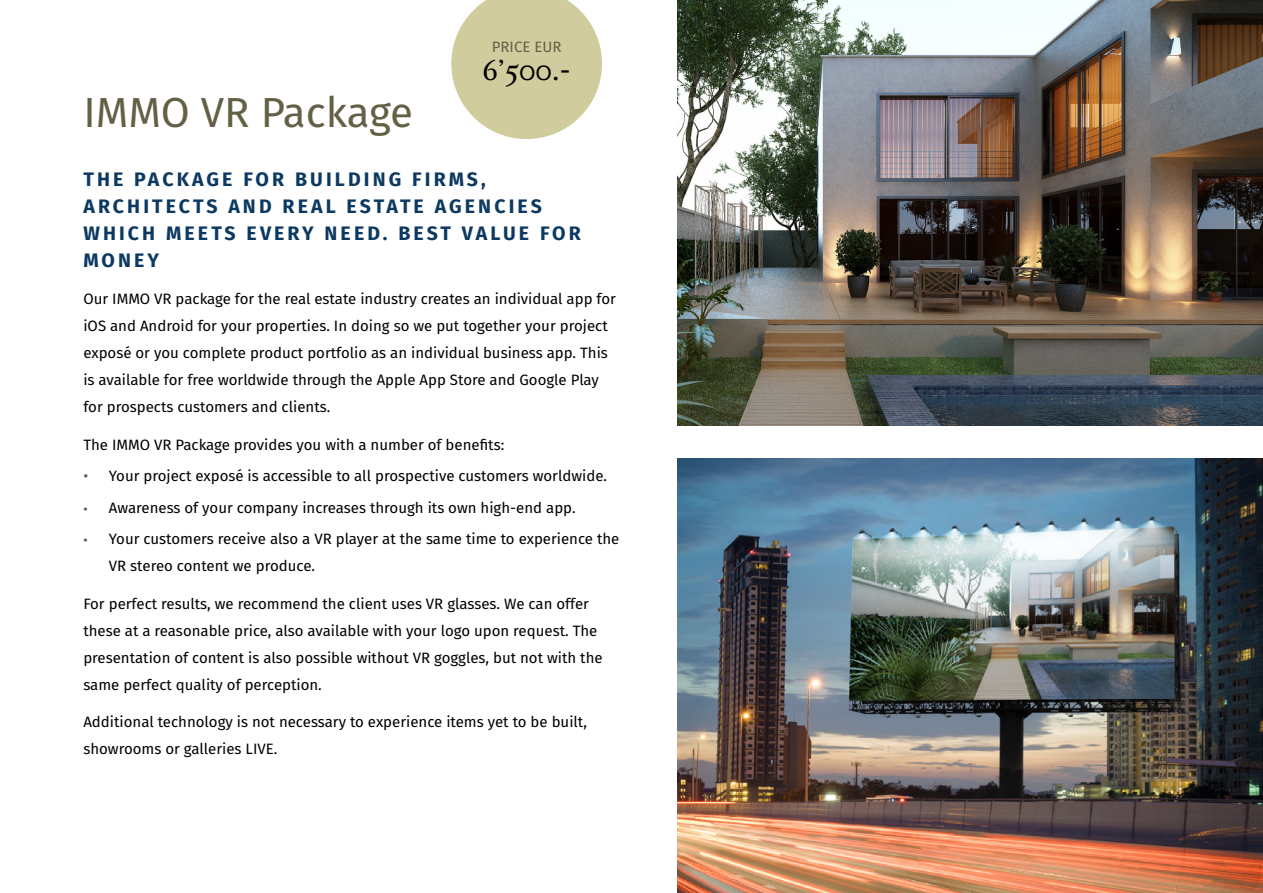
<style>
.page{position:relative;width:1263px;height:893px;background:#fff}
.page>*{position:absolute;margin:0;border:0;box-sizing:border-box;transform-origin:0 0}
.t1{font:42px "Fira Sans";letter-spacing:-.005em;color:#636045}
.t2{font:28.5px "Octava OSC";color:#000}
.t3{font:700 19.5px/27px "Fira Sans";letter-spacing:.16em;color:#0c3961}
.t4{font:15px/27px "Fira Sans";color:#000}
.t5{font:15px "Fira Sans";color:#636045}
.s1{color:#636045}
.s2{font-family:"Myriad Pro";color:#636045}
</style>
<div class="page">
<img style="left:677px;top:0;width:586px;height:425px">
<img style="left:677px;top:458px;width:586px;height:435px">
<svg style="left:451px;top:0;width:151px;height:139px"></svg>
<p class="t5" style="left:492px;top:36px;width:71px">PRICE EUR</p>
<h2 class="t2" style="left:482px;top:55px;width:90px">6’500.-</h2>
<h1 class="t1" style="left:83px;top:81px;width:331px">IMMO VR Package</h1>
<h3 class="t3" style="left:83px;top:164px;width:499px">THE PACKAGE FOR BUILDING FIRMS,<br>ARCHITECTS AND REAL ESTATE AGENCIES<br>WHICH MEETS EVERY NEED. BEST VALUE FOR<br>MONEY</h3>
<p class="t4" style="left:83px;top:285px;width:534px">Our IMMO VR package for the real estate industry creates an individual app for iOS and Android for your properties. In doing so we put together your project exposé or you complete product portfolio as an individual business app. This is available for free worldwide through the Apple App Store and Google Play for prospects customers and clients.</p>
<p class="t4" style="left:83px;top:430px;width:422px">The IMMO VR Package provides you with a number of benefits:</p>
<p class="t4" style="left:83px;top:462px;width:525px"><span class="s1">•</span> Your project exposé is accessible to all prospective customers worldwide.</p>
<p class="t4" style="left:83px;top:493px;width:494px"><span class="s2">•</span> Awareness of your company increases through its own high-end app.</p>
<p class="t4" style="left:109px;top:525px;width:512px;text-indent:-26px"><span class="s2">•</span> Your customers receive also a VR player at the same time to experience the<br>VR stereo content we produce.</p>
<p class="t4" style="left:83px;top:589px;width:521px">For perfect results, we recommend the client uses VR glasses. We can offer these at a reasonable price, also available with your logo upon request. The presentation of content is also possible without VR goggles, but not with the same perfect quality of perception.</p>
<p class="t4" style="left:83px;top:708px;width:505px">Additional technology is not necessary to experience items yet to be built, showrooms or galleries LIVE.</p>
</div>
